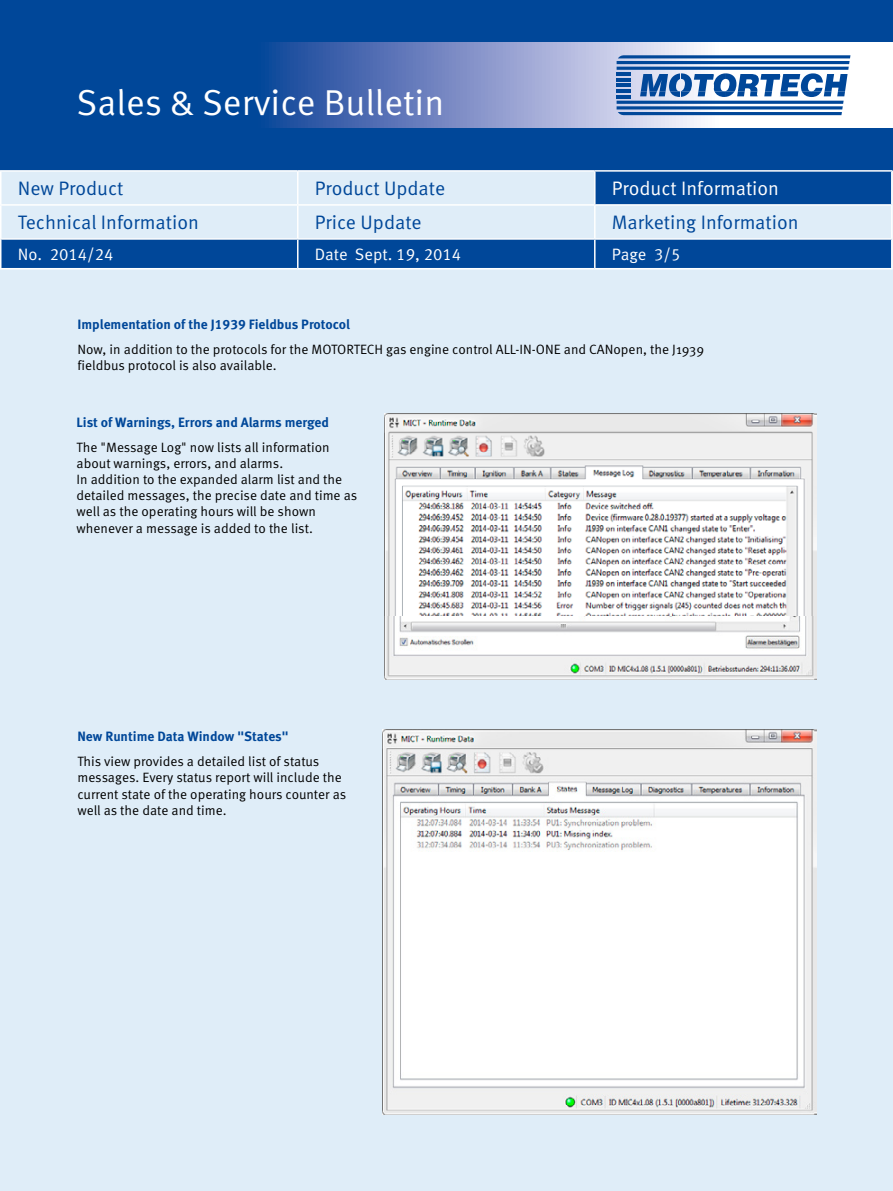
<style>
.page{position:relative;width:893px;height:1191px;background:#dfedf8}
.page>*{position:absolute;margin:0;border:0;box-sizing:border-box;transform-origin:0 0}
.t1{font:36px "Meta Pro Norm";color:#fff}
.t2{font:19.5px "Meta Pro Norm";color:#004799}
.t3{font:19.5px "Meta Pro Norm";color:#fff}
.t4{font:16.5px "Meta Pro Norm";color:#fff}
.t5{font:13.5px/16.2px "Meta Pro Norm";color:#000}
.t6{font:700 13.5px "Meta Pro";color:#004799}
</style>
<div class="page">
<svg style="left:2px;top:172px;width:889px;height:96px"></svg>
<hr style="left:298px;top:170px;width:297px;height:2px;background:#fff">
<hr style="left:0;top:206px;width:2px;height:32px;background:#fff">
<hr style="left:298px;top:204px;width:297px;height:2px;background:#fff">
<hr style="left:297px;top:206px;width:1px;height:32px;background:#fff">
<hr style="left:594px;top:206px;width:2px;height:32px;background:#fff">
<hr style="left:891px;top:206px;width:1px;height:32px;background:#fff">
<hr style="left:0;top:238px;width:298px;height:2px;background:#fff">
<hr style="left:0;top:240px;width:2px;height:28px;background:#fff">
<hr style="left:298px;top:238px;width:297px;height:2px;background:#fff">
<svg style="left:297px;top:240px;width:1px;height:28px"></svg>
<hr style="left:595px;top:238px;width:297px;height:2px;background:#fff">
<hr style="left:594px;top:240px;width:2px;height:28px;background:#fff">
<svg style="left:891px;top:240px;width:1px;height:27px"></svg>
<hr style="left:0;top:268px;width:298px;height:1px;background:#fff">
<hr style="left:298px;top:268px;width:297px;height:1px;background:#fff">
<hr style="left:595px;top:268px;width:297px;height:1px;background:#fff">
<hr style="left:0;top:170px;width:298px;height:2px;background:#fff">
<hr style="left:0;top:172px;width:2px;height:32px;background:#fff">
<hr style="left:297px;top:172px;width:1px;height:32px;background:#fff">
<hr style="left:0;top:204px;width:298px;height:2px;background:#fff">
<hr style="left:595px;top:170px;width:297px;height:2px;background:#fff">
<hr style="left:594px;top:172px;width:2px;height:32px;background:#fff">
<hr style="left:891px;top:172px;width:1px;height:32px;background:#fff">
<hr style="left:595px;top:204px;width:297px;height:2px;background:#fff">
<div style="left:0;top:0;width:893px;height:149px;background:#004799"></div>
<svg style="left:269px;top:43px;width:624px;height:85px;background:#8d9fce"></svg>
<div style="left:0;top:145px;width:893px;height:25px;background:#004799"></div>
<hr style="left:617px;top:67px;width:232px;height:3px;background:#004799">
<svg style="left:617px;top:42px;width:246px;height:23px"></svg>
<hr style="left:617px;top:72px;width:14px;height:3px;background:#004799">
<svg style="left:617px;top:73px;width:230px;height:42px"></svg>
<img style="left:384px;top:413px;width:432px;height:266px">
<img style="left:383px;top:730px;width:433px;height:315px">
<img style="left:383px;top:1045px;width:433px;height:69px">
<p class="t1" style="left:77px;top:75px;width:369px">Sales &amp; Service Bulletin</p>
<p class="t2" style="left:18px;top:174px;width:107px">New Product</p>
<p class="t2" style="left:315px;top:174px;width:132px">Product Update</p>
<p class="t3" style="left:612px;top:174px;width:169px">Product Information</p>
<p class="t2" style="left:18px;top:208px;width:183px">Technical Information</p>
<p class="t2" style="left:315px;top:208px;width:108px">Price Update</p>
<p class="t2" style="left:612px;top:208px;width:188px">Marketing Information</p>
<p class="t4" style="left:18px;top:241px;width:97px">No. 2014/24</p>
<p class="t4" style="left:315px;top:241px;width:148px">Date Sept. 19, 2014</p>
<p class="t4" style="left:612px;top:241px;width:70px">Page 3/5</p>
<p class="t6" style="left:77px;top:314px;width:274px">Implementation of the J1939 Fieldbus Protocol</p>
<p class="t5" style="left:77px;top:340px;width:628px">Now, in addition to the protocols for the MOTORTECH gas engine control ALL-IN-ONE and CANopen, the J1939 fieldbus protocol is also available.</p>
<p class="t6" style="left:77px;top:411px;width:254px">List of Warnings, Errors and Alarms merged</p>
<p class="t5" style="left:77px;top:438px;width:282px">The "Message Log" now lists all information about warnings, errors, and alarms.<br>In addition to the expanded alarm list and the detailed messages, the precise date and time as well as the operating hours will be shown whenever a message is added to the list.</p>
<p class="t6" style="left:77px;top:726px;width:213px">New Runtime Data Window "States"</p>
<p class="t5" style="left:77px;top:752px;width:270px">This view provides a detailed list of status messages. Every status report will include the current state of the operating hours counter as well as the date and time.</p>
</div>
